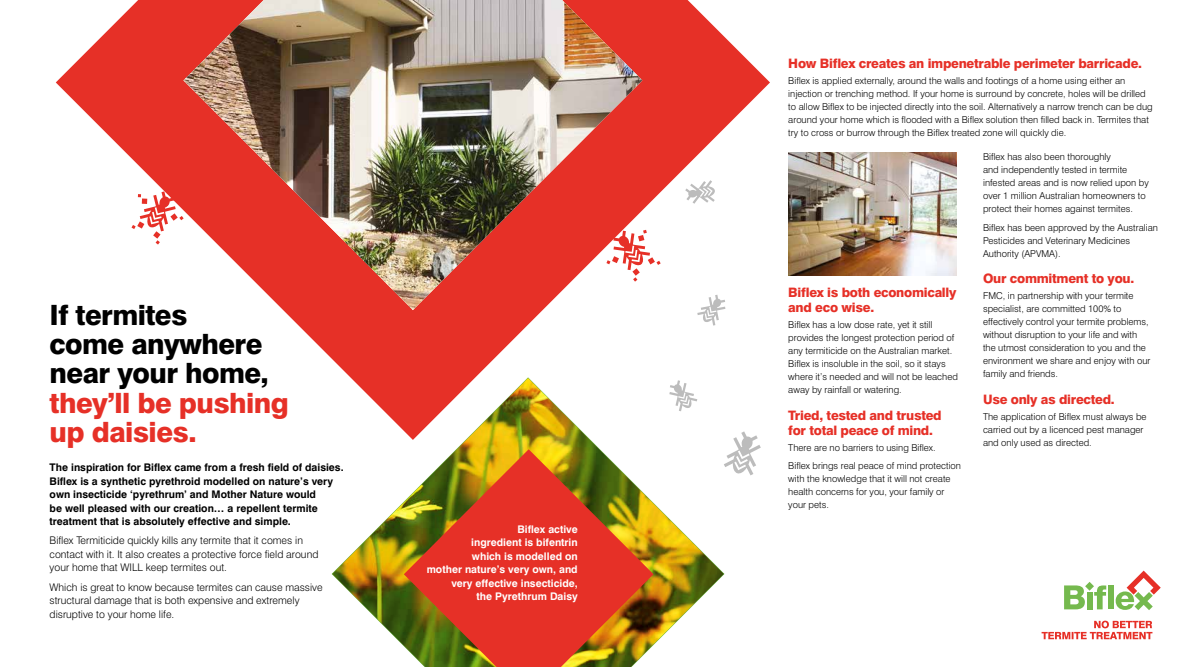
<style>
.page{position:relative;width:1191px;height:667px;background:#fff}
.page>*{position:absolute;margin:0;border:0;box-sizing:border-box;transform-origin:0 0}
.t1{font:800 28px/29px "Swiss 721 BT";letter-spacing:-.02em;color:#000}
.t2{font:800 28px/29px "Swiss 721 BT";letter-spacing:-.02em;color:#e63027}
.t3{font:800 13px/15px "Swiss 721 BT";letter-spacing:-.02em;color:#e63027}
.t4{font:300 10.5px/13.5px "Swiss 721 BT";color:#000}
.t5{font:700 10.5px/13.5px "Swiss 721 BT";color:#000}
.t6{font:700 10.5px/13.5px "Swiss 721 BT";color:#fff;text-align:right}
.t7{font:300 9.5px/13px "Swiss 721 BT";color:#000}
</style>
<div class="page">
<svg style="left:56px;top:0;width:714px;height:376px"></svg>
<svg style="left:331px;top:376px;width:394px;height:271px"></svg>
<img style="left:404px;top:449px;width:249px;height:217px">
<img style="left:183px;top:0;width:459px;height:310px">
<img style="left:788px;top:153px;width:168px;height:122px">
<svg style="left:724px;top:431px;width:37px;height:44px"></svg>
<svg style="left:669px;top:380px;width:28px;height:31px"></svg>
<svg style="left:697px;top:294px;width:28px;height:31px"></svg>
<svg style="left:685px;top:180px;width:30px;height:23px"></svg>
<svg style="left:131px;top:191px;width:53px;height:53px"></svg>
<svg style="left:606px;top:230px;width:54px;height:51px"></svg>
<svg style="left:1064px;top:582px;width:42px;height:27px"></svg>
<div style="left:1108px;top:585px;width:6px;height:24px;background:#75b94e"></div>
<svg style="left:1115px;top:570px;width:45px;height:39px"></svg>
<svg style="left:1041px;top:620px;width:111px;height:18px"></svg>
<h1 class="t1" style="left:50px;top:303px;width:221px">If termites come anywhere near your home,</h1>
<h1 class="t2" style="left:50px;top:390px;width:241px">they’ll be pushing up daisies.</h1>
<p class="t5" style="left:50px;top:461px;width:295px">The inspiration for Biflex came from a fresh field of daisies.<br>Biflex is a synthetic pyrethroid modelled on nature’s very own insecticide ‘pyrethrum’ and Mother Nature would<br>be well pleased with our creation… a repellent termite treatment that is absolutely effective and simple.</p>
<p class="t4" style="left:50px;top:534px;width:270px">Biflex Termiticide quickly kills any termite that it comes in contact with it. It also creates a protective force field around your home that WILL keep termites out.</p>
<p class="t4" style="left:50px;top:580px;width:274px">Which is great to know because termites can cause massive structural damage that is both expensive and extremely disruptive to your home life.</p>
<p class="t6" style="left:427px;top:523px;width:152px">Biflex active<br>ingredient is bifentrin<br>which is modelled on<br>mother nature’s very own, and very effective insecticide,<br>the Pyrethrum Daisy</p>
<h2 class="t3" style="left:788px;top:57px;width:355px">How Biflex creates an impenetrable perimeter barricade.</h2>
<p class="t7" style="left:788px;top:75px;width:366px">Biflex is applied externally, around the walls and footings of a home using either an injection or trenching method. If your home is surround by concrete, holes will be drilled to allow Biflex to be injected directly into the soil. Alternatively a narrow trench can be dug around your home which is flooded with a Biflex solution then filled back in. Termites that try to cross or burrow through the Biflex treated zone will quickly die.</p>
<h2 class="t3" style="left:788px;top:286px;width:170px">Biflex is both economically and eco wise.</h2>
<p class="t7" style="left:788px;top:319px;width:171px">Biflex has a low dose rate, yet it still provides the longest protection period of any termiticide on the Australian market.<br>Biflex is insoluble in the soil, so it stays where it’s needed and will not be leached away by rainfall or watering.</p>
<h2 class="t3" style="left:788px;top:408px;width:155px">Tried, tested and trusted for total peace of mind.</h2>
<p class="t7" style="left:788px;top:438px;width:174px;line-height:18.7px">There are no barriers to using Biflex.<br>Biflex brings real peace of mind protection</p>
<p class="t7" style="left:788px;top:473px;width:164px">with the knowledge that it will not create health concerns for you, your family or your pets.</p>
<p class="t7" style="left:983px;top:151px;width:167px">Biflex has also been thoroughly<br>and independently tested in termite infested areas and is now relied upon by over 1 million Australian homeowners to protect their homes against termites.</p>
<p class="t7" style="left:983px;top:222px;width:176px">Biflex has been approved by the Australian<br>Pesticides and Veterinary Medicines<br>Authority (APVMA).</p>
<h2 class="t3" style="left:983px;top:272px;width:153px">Our commitment to you.</h2>
<p class="t7" style="left:983px;top:290px;width:169px">FMC, in partnership with your termite specialist, are committed 100% to effectively control your termite problems, without disruption to your life and with the utmost consideration to you and the environment we share and enjoy with our family and friends.</p>
<h2 class="t3" style="left:983px;top:392px;width:133px">Use only as directed.</h2>
<p class="t7" style="left:983px;top:410px;width:165px">The application of Biflex must always be carried out by a licenced pest manager and only used as directed.</p>
</div>
